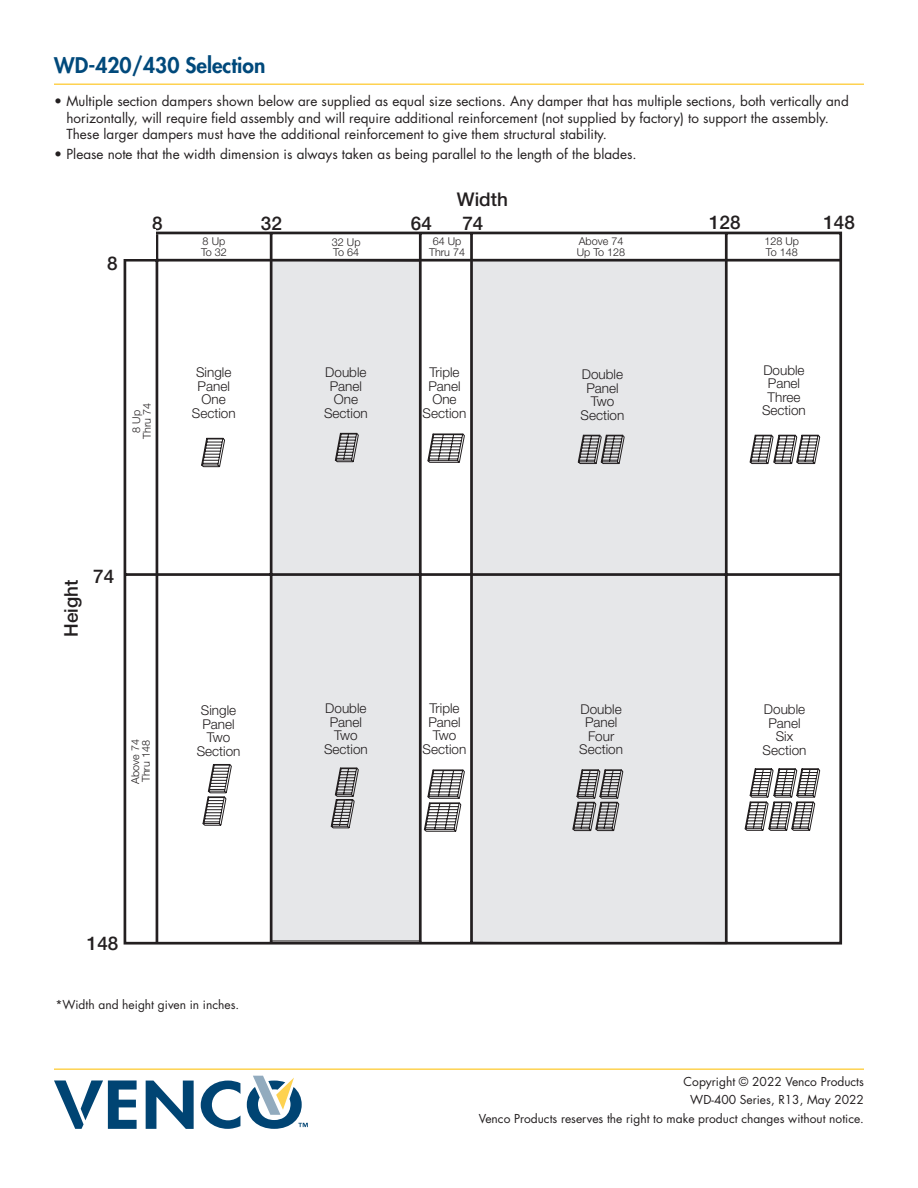
<style>
.page{position:relative;width:918px;height:1188px;background:#fff}
.page>*{position:absolute;margin:0;border:0;box-sizing:border-box;transform-origin:0 0}
.Subheading-_Venco{font:800 21px "Futura Std";color:#00497b}
.t1{font:500 18.9px "Helvetica Neue";color:#231f20}
.Body-_Venco{font:13.5px/16.2px "Futura Std";color:#231f20}
.t2{font:300 13.5px/13.5px "Helvetica Neue";color:#231f20;text-align:center}
.Body_8_pt_Venco{font:12px/18.8px "Futura Std";color:#231f20;text-align:right}
.t3{font:300 10.8px/10.8px "Helvetica Neue";color:#231f20}
</style>
<div class="page">
<svg style="left:123px;top:231px;width:720px;height:714px"></svg>
<svg style="left:201px;top:433px;width:423px;height:393px"></svg>
<hr style="left:156px;top:234px;width:2px;height:710px;background:#231f20">
<hr style="left:125px;top:259px;width:715px;height:3px;background:#231f20">
<div style="left:121px;top:230px;width:34px;height:29px;background:#fff"></div>
<svg style="left:331px;top:434px;width:489px;height:398px"></svg>
<hr style="left:54px;top:83px;width:810px;height:2px;background:#fed250">
<hr style="left:54px;top:1068px;width:810px;height:2px;background:#fed250">
<svg style="left:146px;top:1081px;width:48px;height:48px"></svg>
<svg style="left:201px;top:1081px;width:39px;height:48px"></svg>
<svg style="left:54px;top:1080px;width:83px;height:49px"></svg>
<svg style="left:247px;top:1076px;width:61px;height:53px"></svg>
<p class="Subheading-_Venco" style="left:54px;top:52px;width:213px">WD-420/430 Selection</p>
<p class="Body-_Venco" style="left:66px;top:93px;width:784px;text-indent:-12px">• Multiple section dampers shown below are supplied as equal size sections. Any damper that has multiple sections, both vertically and horizontally, will require field assembly and will require additional reinforcement (not supplied by factory) to support the assembly.<br>These larger dampers must have the additional reinforcement to give them structural stability.</p>
<p class="Body-_Venco" style="left:54px;top:146px;width:584px">• Please note that the width dimension is always taken as being parallel to the length of the blades.</p>
<p class="t1" style="left:457px;top:188px;width:53px">Width</p>
<p class="t1" style="left:107px;top:252px;width:12px">8</p>
<p class="t1" style="left:261px;top:212px;width:23px">32</p>
<p class="t1" style="left:411px;top:212px;width:23px">64</p>
<p class="t1" style="left:462px;top:212px;width:23px">74</p>
<p class="t1" style="left:709px;top:211px;width:33px">128</p>
<p class="t1" style="left:152px;top:212px;width:12px">8</p>
<p class="t1" style="left:823px;top:211px;width:33px">148</p>
<p class="t3" style="left:201px;top:235px;width:27px">8 Up<br>To 32</p>
<p class="t3" style="left:332px;top:236px;width:30px">32 Up<br>To 64</p>
<p class="t3" style="left:577px;top:235px;width:50px">Above 74<br>Up To 128</p>
<p class="t3" style="left:429px;top:236px;width:38px;text-align:center">64 Up<br>Thru 74</p>
<p class="t3" style="left:765px;top:235px;width:36px">128 Up<br>To 148</p>
<p class="t3" style="left:131px;top:439px;width:38px;text-align:center;rotate:-90deg">8 Up<br>Thru 74</p>
<p class="t2" style="left:192px;top:366px;width:45px">Single<br>Panel<br>One<br>Section</p>
<p class="t2" style="left:581px;top:367px;width:45px">Double<br>Panel<br>Two<br>Section</p>
<p class="t2" style="left:762px;top:363px;width:45px">Double<br>Panel<br>Three<br>Section</p>
<p class="t2" style="left:324px;top:366px;width:45px">Double<br>Panel<br>One<br>Section</p>
<p class="t2" style="left:423px;top:366px;width:45px">Triple<br>Panel<br>One<br>Section</p>
<p class="t1" style="left:60px;top:637px;width:59px;rotate:-90deg">Height</p>
<p class="t1" style="left:93px;top:565px;width:23px">74</p>
<p class="t3" style="left:130px;top:784px;width:46px;rotate:-90deg">Above 74<br>Thru 148</p>
<p class="t2" style="left:197px;top:703px;width:45px">Single<br>Panel<br>Two<br>Section</p>
<p class="t2" style="left:324px;top:701px;width:45px">Double<br>Panel<br>Two<br>Section</p>
<p class="t2" style="left:423px;top:701px;width:45px">Triple<br>Panel<br>Two<br>Section</p>
<p class="t2" style="left:579px;top:702px;width:45px">Double<br>Panel<br>Four<br>Section</p>
<p class="t2" style="left:763px;top:703px;width:45px">Double<br>Panel<br>Six<br>Section</p>
<p class="t1" style="left:87px;top:933px;width:33px">148</p>
<p class="Body_8_pt_Venco" style="left:56px;top:995px;width:185px">*Width and height given in inches.</p>
<p class="Body_8_pt_Venco" style="left:479px;top:1072px;width:387px">Copyright © 2022 Venco Products<br>WD-400 Series, R13, May 2022<br>Venco Products reserves the right to make product changes without notice.</p>
</div>
